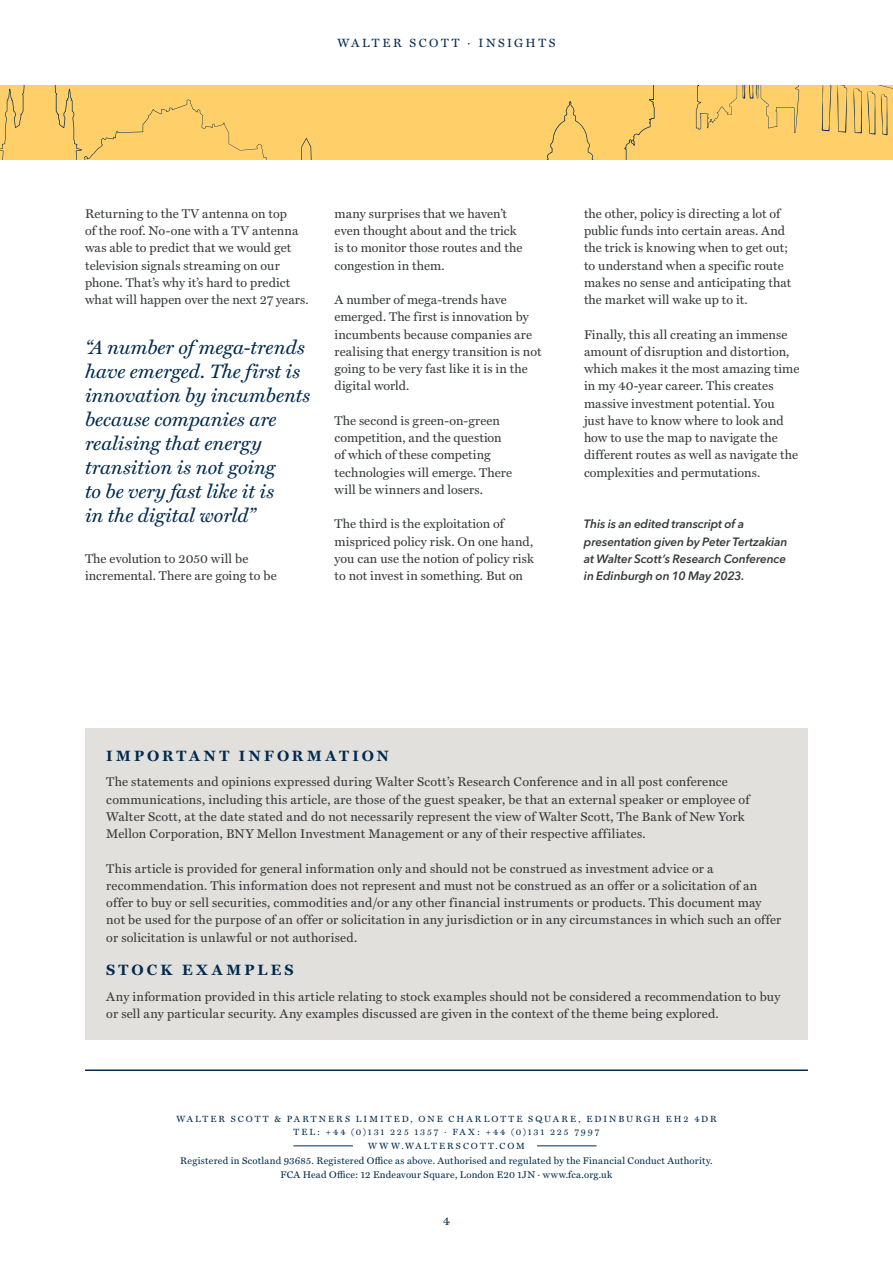
<style>
.page{position:relative;width:893px;height:1263px;background:#fff}
.page>*{position:absolute;margin:0;border:0;box-sizing:border-box;transform-origin:0 0}
.t1{font:italic 19.5px/24px "Miller Text";color:#002a4e}
.t2{font:700 15px "Miller Text";letter-spacing:.22em;color:#002a4e}
.t3{font:12.75px/17.2px "Miller Text";letter-spacing:.01em;color:#36393b}
.t4{font:italic 600 12px/17.2px "Avenir Next LT Pro";letter-spacing:-.015em;color:#36393b}
.t5{font:12px "Miller Text";letter-spacing:.215em;color:#002a4e}
.t6{font:9.75px/13.5px "Miller Text";letter-spacing:.025em;color:#002a4e;text-align:center}
.t7{font:9px/13.5px "Miller Text";letter-spacing:.225em;color:#002a4e;text-align:center}
</style>
<div class="page">
<hr style="left:537px;top:1145px;width:60px;height:1px;background:#002a4e">
<hr style="left:293px;top:1145px;width:60px;height:1px;background:#002a4e">
<hr style="left:85px;top:1069px;width:723px;height:2px;background:#002a4e">
<div style="left:0;top:85px;width:893px;height:74px;background:#ffcf69"></div>
<div style="left:85px;top:728px;width:723px;height:312px;background:#e1e0dc"></div>
<p class="t5" style="left:337px;top:36px;width:220px">WALTER SCOTT · INSIGHTS</p>
<p class="t3" style="left:85px;top:205px;width:225px">Returning to the TV antenna on top<br>of the roof. No-one with a TV antenna was able to predict that we would get television signals streaming on our phone. That’s why it’s hard to predict what will happen over the next 27 years.</p>
<h1 class="t1" style="left:85px;top:336px;width:227px">“A number of mega-trends have emerged. The first is innovation by incumbents because companies are realising that energy transition is not going<br>to be very fast like it is<br>in the digital world”</h1>
<p class="t3" style="left:85px;top:550px;width:193px">The evolution to 2050 will be incremental. There are going to be</p>
<p class="t3" style="left:334px;top:205px;width:189px">many surprises that we haven’t even thought about and the trick is to monitor those routes and the congestion in them.</p>
<p class="t3" style="left:334px;top:291px;width:208px">A number of mega-trends have emerged. The first is innovation by incumbents because companies are realising that energy transition is not going to be very fast like it is in the digital world.</p>
<p class="t3" style="left:334px;top:412px;width:179px">The second is green-on-green competition, and the question of which of these competing technologies will emerge. There will be winners and losers.</p>
<p class="t3" style="left:334px;top:516px;width:201px">The third is the exploitation of mispriced policy risk. On one hand, you can use the notion of policy risk to not invest in something. But on</p>
<p class="t3" style="left:584px;top:205px;width:209px">the other, policy is directing a lot of public funds into certain areas. And the trick is knowing when to get out; to understand when a specific route makes no sense and anticipating that the market will wake up to it.</p>
<p class="t3" style="left:584px;top:326px;width:217px">Finally, this all creating an immense amount of disruption and distortion, which makes it the most amazing time in my 40-year career. This creates massive investment potential. You<br>just have to know where to look and how to use the map to navigate the different routes as well as navigate the complexities and permutations.</p>
<p class="t4" style="left:584px;top:515px;width:205px">This is an edited transcript of a presentation given by Peter Tertzakian at Walter Scott’s Research Conference in Edinburgh on 10 May 2023.</p>
<p class="t2" style="left:106px;top:747px;width:284px">IMPORTANT INFORMATION</p>
<p class="t3" style="left:106px;top:774px;width:645px">The statements and opinions expressed during Walter Scott’s Research Conference and in all post conference communications, including this article, are those of the guest speaker, be that an external speaker or employee of Walter Scott, at the date stated and do not necessarily represent the view of Walter Scott, The Bank of New York Mellon Corporation, BNY Mellon Investment Management or any of their respective affiliates.</p>
<p class="t3" style="left:106px;top:860px;width:677px">This article is provided for general information only and should not be construed as investment advice or a recommendation. This information does not represent and must not be construed as an offer or a solicitation of an offer to buy or sell securities, commodities and/or any other financial instruments or products. This document may not be used for the purpose of an offer or solicitation in any jurisdiction or in any circumstances in which such an offer or solicitation is unlawful or not authorised.</p>
<p class="t2" style="left:106px;top:962px;width:189px">STOCK EXAMPLES</p>
<p class="t3" style="left:106px;top:988px;width:675px">Any information provided in this article relating to stock examples should not be considered a recommendation to buy or sell any particular security. Any examples discussed are given in the context of the theme being explored.</p>
<p class="t7" style="left:176px;top:1112px;width:542px">WALTER SCOTT &amp; PARTNERS LIMITED, ONE CHARLOTTE SQUARE, EDINBURGH EH2 4DR<br>TEL: +44 (0)131 225 1357 · FAX: +44 (0)131 225 7997<br>WWW.WALTERSCOTT.COM</p>
<p class="t6" style="left:180px;top:1154px;width:534px">Registered in Scotland 93685. Registered Office as above. Authorised and regulated by the Financial Conduct Authority.<br>FCA Head Office: 12 Endeavour Square, London E20 1JN · www.fca.org.uk</p>
<p class="t5" style="left:443px;top:1214px;width:8px">4</p>
</div>
